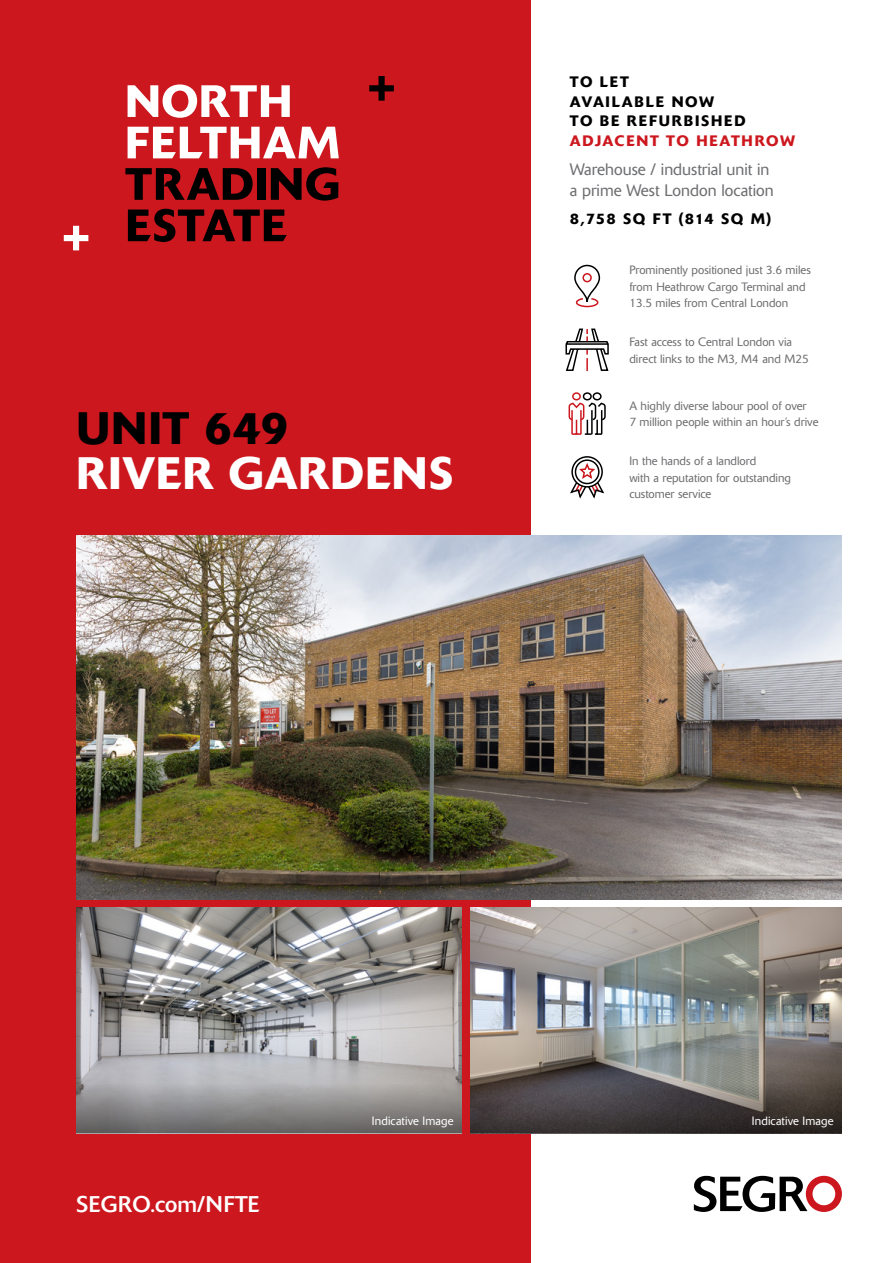
<style>
.page{position:relative;width:893px;height:1263px;background:#fff}
.page>*{position:absolute;margin:0;border:0;box-sizing:border-box;transform-origin:0 0}
.t1{font:500 45px/45px "Delta BQ";letter-spacing:.025em;color:#fff}
.t2{font:22.5px "Delta BQ";letter-spacing:.02em;color:#fff}
.t3{font:300 16.5px/21px "Delta BQ";color:#6d6e71}
.t4{font:500 15px/19.5px "Delta BQ";letter-spacing:.11em;color:#000}
.t5{font:500 15px "Delta BQ";letter-spacing:.085em;color:#000}
.t6{font:300 12px/16.5px "Delta BQ";color:#6d6e71}
.Spec{font:300 12px "Delta BQ";letter-spacing:.01em;color:#fff}
.s1{color:#cc171e}
.s2{color:#000}
</style>
<div class="page">
<div style="left:0;top:0;width:530px;height:1263px;background:#cc171e"></div>
<svg style="left:694px;top:1176px;width:148px;height:36px"></svg>
<svg style="left:64px;top:226px;width:24px;height:24px"></svg>
<svg style="left:128px;top:84px;width:162px;height:34px"></svg>
<svg style="left:128px;top:127px;width:211px;height:31px"></svg>
<svg style="left:125px;top:168px;width:128px;height:32px"></svg>
<div style="left:257px;top:168px;width:8px;height:32px;background:#000"></div>
<svg style="left:271px;top:167px;width:67px;height:34px"></svg>
<svg style="left:128px;top:209px;width:159px;height:33px"></svg>
<svg style="left:369px;top:76px;width:25px;height:25px"></svg>
<img style="left:76px;top:536px;width:766px;height:363px">
<img style="left:470px;top:908px;width:372px;height:165px">
<img style="left:76px;top:908px;width:386px;height:165px">
<svg style="left:76px;top:1073px;width:386px;height:60px;background:#929091"></svg>
<svg style="left:470px;top:1073px;width:372px;height:60px;background:#4d4747"></svg>
<div style="left:574px;top:265px;width:26px;height:38px;border:2px solid #000;border-radius:12px"></div>
<div style="left:582px;top:273px;width:10px;height:9px;border:2px solid #cc171e;border-radius:50%"></div>
<svg style="left:575px;top:297px;width:24px;height:11px"></svg>
<svg style="left:568px;top:392px;width:38px;height:43px"></svg>
<svg style="left:565px;top:328px;width:44px;height:44px"></svg>
<svg style="left:570px;top:456px;width:35px;height:43px"></svg>
<p class="t4" style="left:570px;top:72px;width:227px">TO LET<br>AVAILABLE NOW<br>TO BE REFURBISHED<br><span class="s1">ADJACENT TO HEATHROW</span></p>
<p class="t3" style="left:570px;top:159px;width:205px">Warehouse / industrial unit in a prime West London location</p>
<p class="t5" style="left:570px;top:210px;width:203px">8,758 SQ FT (814 SQ M)</p>
<p class="t6" style="left:629px;top:262px;width:183px">Prominently positioned just 3.6 miles</p>
<p class="t6" style="left:629px;top:278px;width:178px">from Heathrow Cargo Terminal and<br>13.5 miles from Central London</p>
<p class="t1" style="left:77px;top:406px;width:378px"><span class="s2">UNIT 649<br></span>RIVER GARDENS</p>
<p class="t6" style="left:629px;top:334px;width:181px">Fast access to Central London via direct links to the M3, M4 and M25</p>
<p class="t6" style="left:629px;top:397px;width:191px">A highly diverse labour pool of over<br>7 million people within an hour’s drive</p>
<p class="t6" style="left:629px;top:453px;width:163px">In the hands of a landlord<br>with a reputation for outstanding customer service</p>
<p class="t2" style="left:76px;top:1190px;width:185px">SEGRO.com/NFTE</p>
<p class="Spec" style="left:372px;top:1113px;width:83px">Indicative Image</p>
<p class="Spec" style="left:752px;top:1113px;width:83px">Indicative Image</p>
</div>
